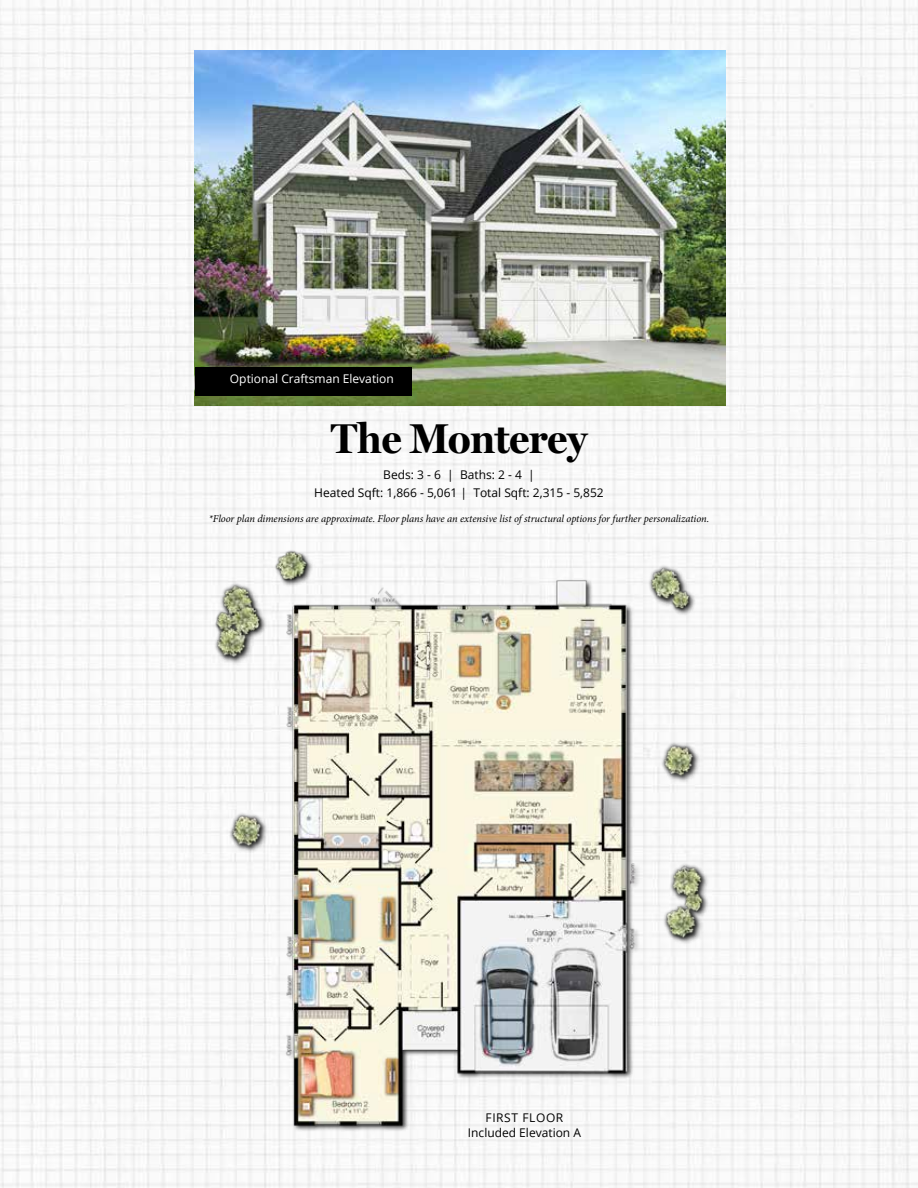
<style>
.page{position:relative;width:918px;height:1188px;background:#fff}
.page>*{position:absolute;margin:0;border:0;box-sizing:border-box;transform-origin:0 0}
.t1{font:700 42px "Miller Display";color:#000}
.t2{font:12px/15px "Open Sans";color:#000;text-align:center}
.t3{font:12px "Open Sans";color:#fff}
.t4{font:italic 10.5px "Minion Pro";letter-spacing:-.01em;color:#000}
</style>
<div class="page">
<img style="left:0;top:0;width:918px;height:1188px">
<img style="left:194px;top:50px;width:531px;height:355px">
<div style="left:195px;top:367px;width:216px;height:28px;background:#000"></div>
<img style="left:190px;top:542px;width:533px;height:627px">
<p class="t3" style="left:230px;top:370px;width:165px">Optional Craftsman Elevation</p>
<h1 class="t1" style="left:331px;top:413px;width:257px">The Monterey</h1>
<p class="t2" style="left:314px;top:466px;width:291px;line-height:18px">Beds: 3 - 6 | Baths: 2 - 4 |<br>Heated Sqft: 1,866 - 5,061 | Total Sqft: 2,315 - 5,852</p>
<p class="t4" style="left:209px;top:512px;width:502px">*Floor plan dimensions are approximate. Floor plans have an extensive list of structural options for further personalization.</p>
<p class="t2" style="left:468px;top:1110px;width:115px">FIRST FLOOR<br>Included Elevation A</p>
</div>
